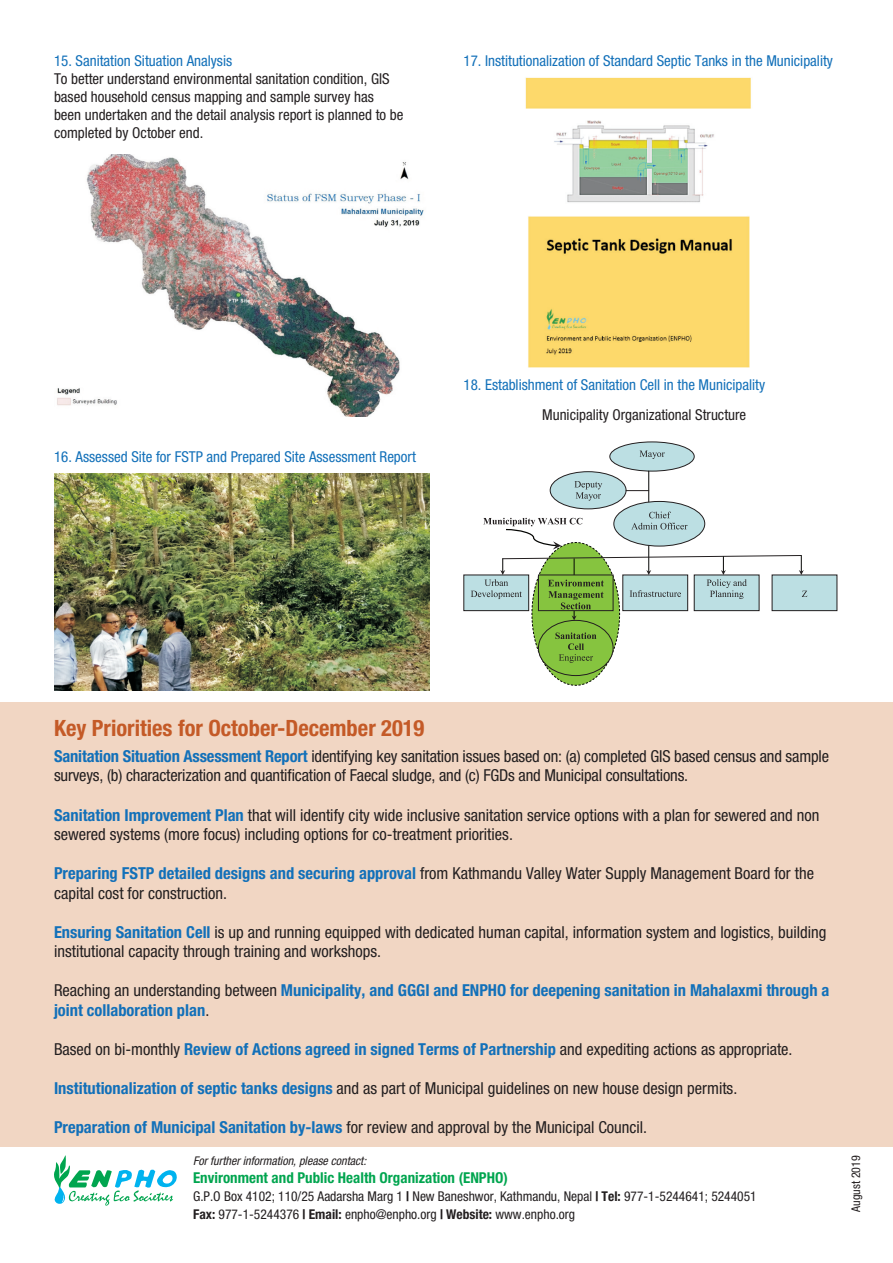
<style>
.page{position:relative;width:893px;height:1263px;background:#fff}
.page>*{position:absolute;margin:0;border:0;box-sizing:border-box;transform-origin:0 0}
.Subhead{font:700 condensed 22.5px "Helvetica Neue";color:#c45a27}
.Body_Text{font:condensed 16.5px/19.5px "Helvetica Neue";color:#231f20}
.Body_Text-2{font:700 condensed 16.5px/19.5px "Helvetica Neue";color:#1270b9}
.Body_Text-3{font:condensed 15px/18px "Helvetica Neue";color:#231f20}
.Body_Text-4{font:condensed 15px "Helvetica Neue";color:#1270b9}
.Body_Text-5{font:700 condensed 15px "Helvetica Neue";color:#00a54f}
.Body_Text-6{font:condensed 13.5px "Helvetica Neue";color:#231f20}
.Body_Text-7{font:italic condensed 12px "Helvetica Neue";color:#231f20}
.Body_Text-8{font:condensed 12px "Helvetica Neue";color:#231f20}
.s1{font-weight:700;color:#1270b9}
.s2{font-weight:400;color:#231f20}
.s3{font-weight:700}
</style>
<div class="page">
<div style="left:0;top:702px;width:893px;height:445px;background:#f1d6c3"></div>
<img style="left:57px;top:154px;width:367px;height:262px">
<img style="left:54px;top:474px;width:375px;height:217px">
<img style="left:525px;top:77px;width:226px;height:290px">
<div style="left:610px;top:442px;width:84px;height:29px;background:#bcdfe3;border-radius:50%"></div>
<div style="left:609px;top:442px;width:85px;height:29px;border:1px solid #231f20;border-radius:50%"></div>
<svg style="left:640px;top:450px;width:25px;height:9px"></svg>
<div style="left:550px;top:472px;width:76px;height:37px;background:#bcdfe3;border-radius:50%"></div>
<div style="left:550px;top:471px;width:76px;height:38px;border:1px solid #231f20;border-radius:50%"></div>
<svg style="left:574px;top:481px;width:28px;height:20px"></svg>
<hr style="left:648px;top:471px;width:1px;height:101px;background:#040503">
<svg style="left:614px;top:501px;width:91px;height:45px"></svg>
<div style="left:464px;top:575px;width:65px;height:36px;background:#bcdfe3"></div>
<div style="left:772px;top:575px;width:65px;height:36px;background:#bcdfe3"></div>
<div style="left:772px;top:575px;width:65px;height:36px;border:1px solid #231f20"></div>
<svg style="left:626px;top:490px;width:23px;height:1px"></svg>
<svg style="left:471px;top:512px;width:336px;height:174px"></svg>
<svg style="left:54px;top:1155px;width:123px;height:50px"></svg>
<p class="Body_Text-4" style="left:54px;top:52px;width:180px">15. Sanitation Situation Analysis</p>
<p class="Body_Text-3" style="left:54px;top:69px;width:351px">To better understand environmental sanitation condition, GIS based household census mapping and sample survey has been undertaken and the detail analysis report is planned to be completed by October end.</p>
<p class="Body_Text-4" style="left:463px;top:52px;width:371px">17. Institutionalization of Standard Septic Tanks in the Municipality</p>
<p class="Body_Text-4" style="left:54px;top:448px;width:363px">16. Assessed Site for FSTP and Prepared Site Assessment Report</p>
<p class="Body_Text-4" style="left:463px;top:376px;width:303px">18. Establishment of Sanitation Cell in the Municipality</p>
<p class="Body_Text-3" style="left:542px;top:405px;width:206px">Municipality Organizational Structure</p>
<p class="Subhead" style="left:54px;top:714px;width:372px">Key Priorities for October-December 2019</p>
<p class="Body_Text" style="left:54px;top:746px;width:777px"><span class="s1">Sanitation Situation Assessment Report</span> identifying key sanitation issues based on: (a) completed GIS based census and sample surveys, (b) characterization and quantification of Faecal sludge, and (c) FGDs and Municipal consultations.</p>
<p class="Body_Text" style="left:54px;top:805px;width:767px"><span class="s1">Sanitation Improvement Plan</span> that will identify city wide inclusive sanitation service options with a plan for sewered and non sewered systems (more focus) including options for co-treatment priorities.</p>
<p class="Body_Text" style="left:54px;top:863px;width:761px"><span class="s1">Preparing FSTP detailed designs and securing approval</span> from Kathmandu Valley Water Supply Management Board for the capital cost for construction.</p>
<p class="Body_Text" style="left:54px;top:922px;width:774px"><span class="s1">Ensuring Sanitation Cell</span> is up and running equipped with dedicated human capital, information system and logistics, building institutional capacity through training and workshops.</p>
<p class="Body_Text-2" style="left:54px;top:980px;width:777px"><span class="s2">Reaching an understanding between</span> Municipality, and GGGI and ENPHO for deepening sanitation in Mahalaxmi through a joint collaboration plan<span class="s2">.</span></p>
<p class="Body_Text" style="left:54px;top:1039px;width:740px">Based on bi-monthly <span class="s1">Review of Actions agreed in signed Terms of Partnership</span> and expediting actions as appropriate.</p>
<p class="Body_Text" style="left:54px;top:1078px;width:685px"><span class="s1">Institutionalization of septic tanks designs</span> and as part of Municipal guidelines on new house design permits.</p>
<p class="Body_Text" style="left:54px;top:1117px;width:595px"><span class="s1">Preparation of Municipal Sanitation by-laws</span> for review and approval by the Municipal Council.</p>
<p class="Body_Text-7" style="left:193px;top:1154px;width:175px">For further information, please contact:</p>
<p class="Body_Text-5" style="left:193px;top:1168px;width:316px">Environment and Public Health Organization (ENPHO)</p>
<p class="Body_Text-6" style="left:193px;top:1188px;width:565px">G.P.O Box 4102; 110/25 Aadarsha Marg 1 <span class="s3">|</span> New Baneshwor, Kathmandu, Nepal <span class="s3">| Tel:</span> 977-1-5244641; 5244051</p>
<p class="Body_Text-6" style="left:193px;top:1206px;width:384px"><span class="s3">Fax:</span> 977-1-5244376 <span class="s3">| Email:</span> enpho@enpho.org <span class="s3">| Website:</span> www.enpho.org</p>
<p class="Body_Text-8" style="left:849px;top:1212px;width:58px;rotate:-90deg">August 2019</p>
</div>
